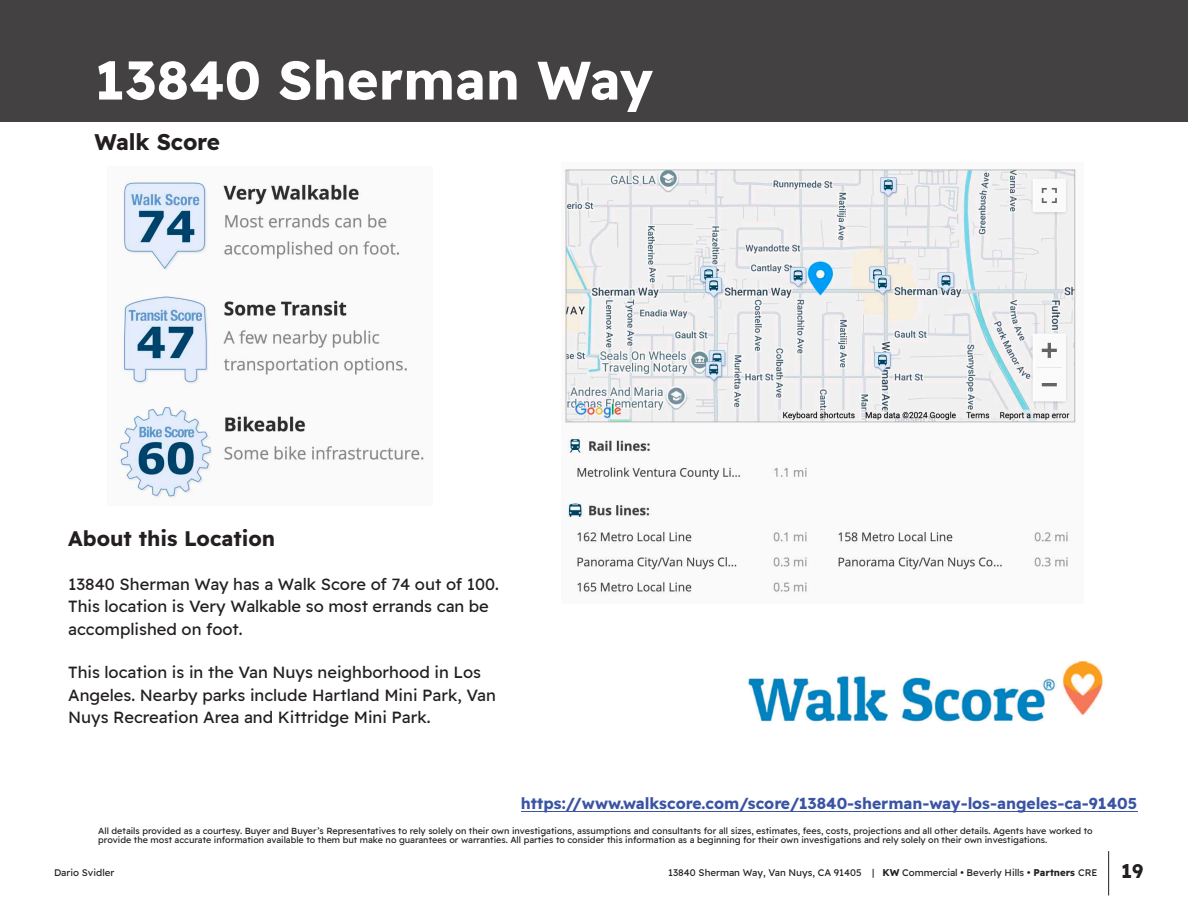
<style>
.page{position:relative;width:1188px;height:918px;background:#fff}
.page>*{position:absolute;margin:0;border:0;box-sizing:border-box;transform-origin:0 0}
.t1{font:700 54px "Readex Pro";color:#fff}
.t2{font:700 22.5px "Readex Pro";letter-spacing:-.005em;color:#231f20}
.t3{font:700 21px "Readex Pro";color:#231f20}
.t4{font:16.5px/22.5px "Readex Pro";color:#231f20}
.t5{font:700 15.75px "Readex Pro";color:#3a54a4}
.t6{font:9.75px "Readex Pro";color:#231f20}
.t7{font:9px/9px "Readex Pro";color:#231f20}
.s1{font-weight:700}
.s2{font-weight:700;font-size:19.5px}
</style>
<div class="page">
<hr style="left:1108px;top:851px;width:1px;height:45px;background:#231f20">
<div style="left:0;top:0;width:1188px;height:122px;background:#444142"></div>
<hr style="left:521px;top:811px;width:616px;height:1px;background:#3a54a4">
<img style="left:748px;top:660px;width:356px;height:62px">
<img style="left:118px;top:177px;width:306px;height:324px">
<img style="left:563px;top:169px;width:513px;height:425px">
<h1 class="t1" style="left:94px;top:46px;width:560px">13840 Sherman Way</h1>
<h2 class="t2" style="left:94px;top:127px;width:127px">Walk Score</h2>
<h3 class="t3" style="left:68px;top:525px;width:209px">About this Location</h3>
<h3 class="t4" style="left:68px;top:573px;width:432px">13840 Sherman Way has a Walk Score of 74 out of 100.<br>This location is Very Walkable so most errands can be accomplished on foot.</h3>
<h3 class="t4" style="left:68px;top:661px;width:429px">This location is in the Van Nuys neighborhood in Los<br>Angeles. Nearby parks include Hartland Mini Park, Van<br>Nuys Recreation Area and Kittridge Mini Park.</h3>
<h3 class="t5" style="left:521px;top:793px;width:618px">https://www.walkscore.com/score/13840-sherman-way-los-angeles-ca-91405</h3>
<p class="t7" style="left:98px;top:826px;width:996px">All details provided as a courtesy. Buyer and Buyer’s Representatives to rely solely on their own investigations, assumptions and consultants for all sizes, estimates, fees, costs, projections and all other details. Agents have worked to provide the most accurate information available to them but make no guarantees or warranties. All parties to consider this information as a beginning for their own investigations and rely solely on their own investigations.</p>
<p class="t6" style="left:54px;top:866px;width:62px">Dario Svidler</p>
<p class="t6" style="left:668px;top:866px;width:477px">13840 Sherman Way, Van Nuys, CA 91405 | <span class="s1">KW</span> Commercial <span class="s1">•</span> Beverly Hills <span class="s1">• Partners</span> CRE <span class="s2">19</span></p>
</div>
